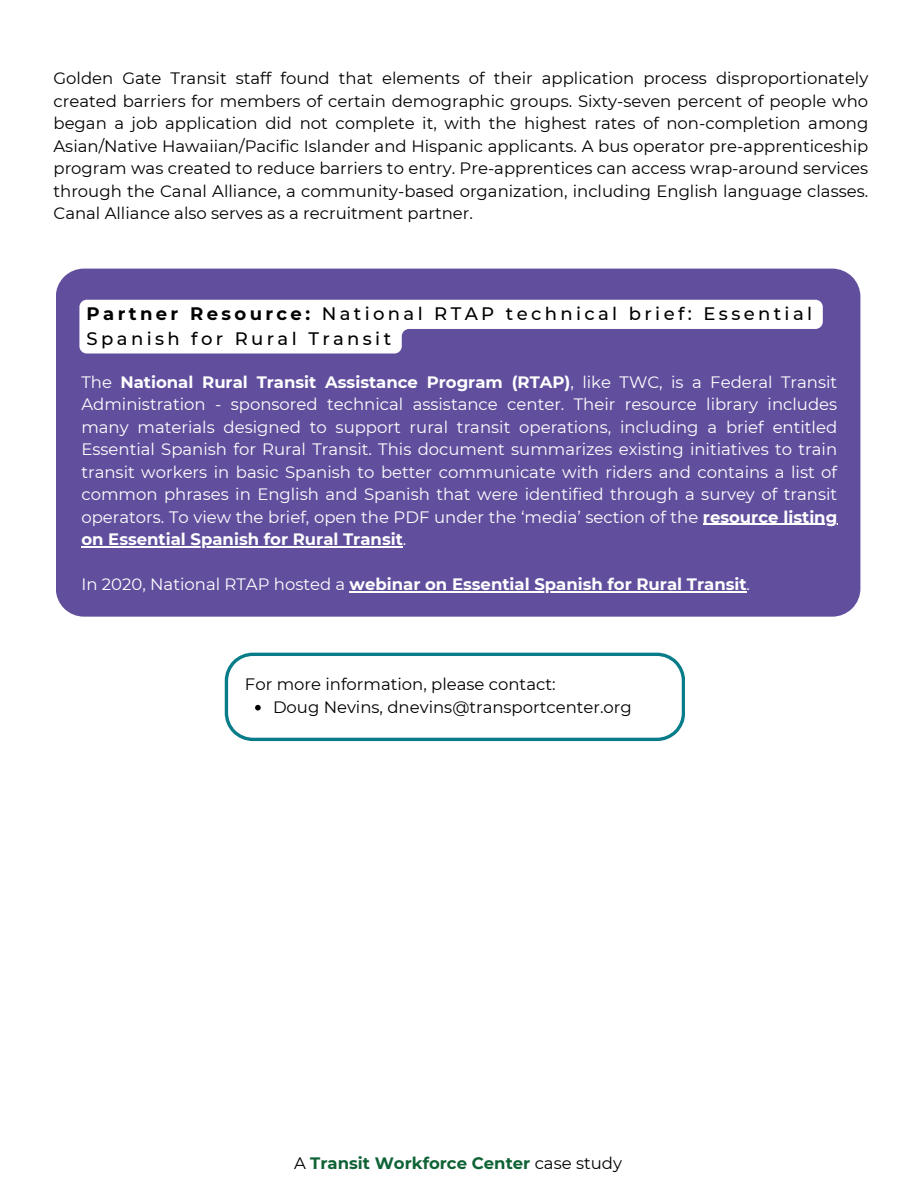
<style>
.page{position:relative;width:918px;height:1188px;background:#fff}
.page>*{position:absolute;margin:0;border:0;box-sizing:border-box;transform-origin:0 0}
.t1{font:500 18px/24.6px "Montserrat";letter-spacing:.185em;color:#000}
.t2{font:16.5px/22.5px "Montserrat";color:#000;text-align:justify}
.t3{font:16.5px/22.5px "Montserrat";color:#fff;text-align:justify}
.t4{font:700 16.5px "Montserrat";color:#fff}
.t5{font:700 16.5px "Montserrat";color:#0f6235}
.s1{font-weight:700}
.s2{font-weight:400}
.s3{font-weight:400;color:#000}
</style>
<div class="page">
<svg style="left:225px;top:653px;width:460px;height:88px"></svg>
<div style="left:56px;top:269px;width:804px;height:348px;background:#614f9e"></div>
<svg style="left:79px;top:300px;width:744px;height:53px"></svg>
<hr style="left:703px;top:524px;width:134px;height:1px;background:#fff">
<hr style="left:81px;top:546px;width:322px;height:1px;background:#fff">
<hr style="left:350px;top:591px;width:397px;height:1px;background:#fff">
<p class="t2" style="left:54px;top:67px;width:816px">Golden Gate Transit staff found that elements of their application process disproportionately created barriers for members of certain demographic groups. Sixty-seven percent of people who began a job application did not complete it, with the highest rates of non-completion among Asian/Native Hawaiian/Pacific Islander and Hispanic applicants. A bus operator pre-apprenticeship program was created to reduce barriers to entry. Pre-apprentices can access wrap-around services through the Canal Alliance, a community-based organization, including English language classes.<br>Canal Alliance also serves as a recruitment partner.</p>
<p class="t1" style="left:87px;top:302px;width:727px"><span class="s1">Partner Resource:</span> National RTAP technical brief: Essential<br>Spanish for Rural Transit</p>
<p class="t3" style="left:81px;top:371px;width:757px">The <span class="s1">National Rural Transit Assistance Program (RTAP)</span>, like TWC, is a Federal Transit Administration - sponsored technical assistance center. Their resource library includes many materials designed to support rural transit operations, including a brief entitled Essential Spanish for Rural Transit. This document summarizes existing initiatives to train transit workers in basic Spanish to better communicate with riders and contains a list of common phrases in English and Spanish that were identified through a survey of transit operators. To view the brief, open the PDF under the ‘media’ section of the <span class="s1">resource listing</span></p>
<p class="t4" style="left:81px;top:529px;width:326px">on Essential Spanish for Rural Transit<span class="s2">.</span></p>
<p class="t4" style="left:81px;top:574px;width:670px"><span class="s2">In 2020, National RTAP hosted a</span> webinar on Essential Spanish for Rural Transit<span class="s2">.</span></p>
<p class="t2" style="left:245px;top:673px;width:312px">For more information, please contact:</p>
<h1 class="t2" style="left:273px;top:696px;width:360px">Doug Nevins, dnevins@transportcenter.org</h1>
<p class="t5" style="left:294px;top:1153px;width:329px"><span class="s3">A</span> Transit Workforce Center <span class="s3">case study</span></p>
</div>
